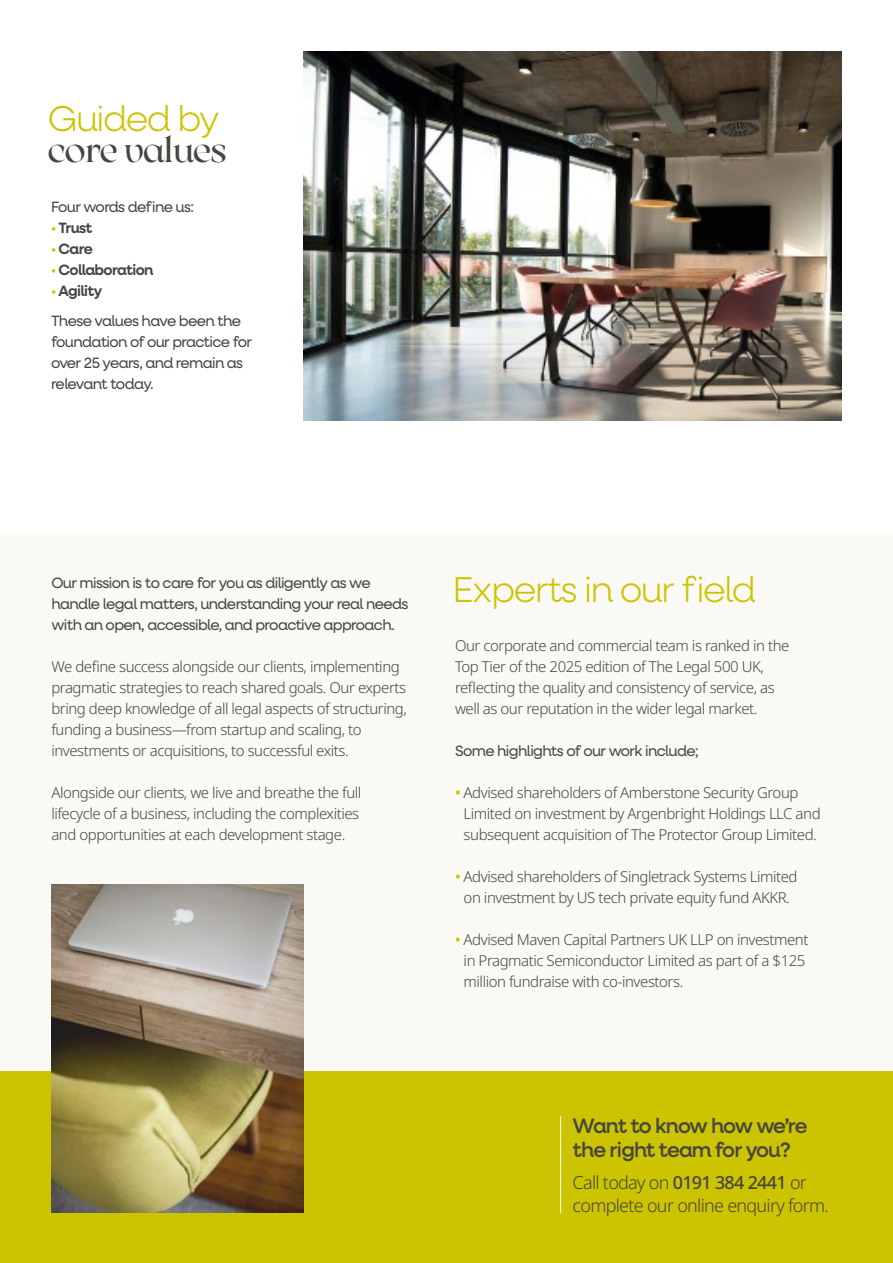
<style>
.page{position:relative;width:893px;height:1263px;background:#fff}
.page>*{position:absolute;margin:0;border:0;box-sizing:border-box;transform-origin:0 0}
.t1{font:37.5px "SM Arsenica";letter-spacing:-.02em;color:#474540}
.t2{font:300 36px "Neulis Neue";letter-spacing:-.04em;color:#ccc400}
.t3{font:500 21px/24px "Neulis Neue";letter-spacing:-.04em;color:#474540}
.t4{font:300 18px/22.5px "Noto Sans";letter-spacing:-.04em;color:#474540}
.t5{font:300 15px/21px "Noto Sans";letter-spacing:-.03em;color:#474540}
.t6{font:15px/21px "Neulis Neue";letter-spacing:-.04em;color:#474540}
.t7{font:600 15px "Neulis Neue";letter-spacing:-.04em;color:#474540}
.s1{color:#ccc400}
.s2{font-weight:600;color:#ccc400}
.s3{font-weight:600}
.s4{font-weight:500;color:#ccc400}
.s5{font-weight:500}
</style>
<div class="page">
<div style="left:0;top:533px;width:893px;height:602px;background:#faf9f5"></div>
<img style="left:303px;top:51px;width:539px;height:370px">
<div style="left:0;top:1071px;width:893px;height:192px;background:#ccc400"></div>
<hr style="left:560px;top:1116px;width:1px;height:97px;background:#fff">
<img style="left:51px;top:884px;width:252px;height:329px">
<h2 class="t2" style="left:48px;top:103px;width:173px">Guided by</h2>
<h1 class="t1" style="left:48px;top:135px;width:180px">core values</h1>
<p class="t6" style="left:51px;top:198px;width:145px">Four words define us:</p>
<p class="t7" style="left:51px;top:222px;width:43px"><span class="s1">•</span> Trust</p>
<p class="t7" style="left:51px;top:243px;width:43px"><span class="s1">•</span> Care</p>
<p class="t7" style="left:51px;top:264px;width:104px"><span class="s1">•</span> Collaboration</p>
<p class="t6" style="left:51px;top:277px;width:192px;line-height:29.5px"><span class="s2">•</span> <span class="s3">Agility<br></span>These values have been the</p>
<p class="t6" style="left:51px;top:332px;width:203px">foundation of our practice for over 25 years, and remain as relevant today.</p>
<p class="t6" style="left:51px;top:574px;width:359px">Our mission is to care for you as diligently as we handle legal matters, understanding your real needs with an open, accessible, and proactive approach.</p>
<p class="t5" style="left:51px;top:657px;width:357px">We define success alongside our clients, implementing pragmatic strategies to reach shared goals. Our experts bring deep knowledge of all legal aspects of structuring, funding a business—from startup and scaling, to investments or acquisitions, to successful exits.</p>
<p class="t5" style="left:51px;top:784px;width:312px">Alongside our clients, we live and breathe the full lifecycle of a business, including the complexities and opportunities at each development stage.</p>
<h2 class="t2" style="left:453px;top:573px;width:304px">Experts in our field</h2>
<p class="t5" style="left:455px;top:637px;width:336px">Our corporate and commercial team is ranked in the Top Tier of the 2025 edition of The Legal 500 UK, reflecting the quality and consistency of service, as well as our reputation in the wider legal market.</p>
<p class="t6" style="left:455px;top:742px;width:245px">Some highlights of our work include;</p>
<p class="t5" style="left:464px;top:784px;width:359px;text-indent:-9px"><span class="s4">•</span> Advised shareholders of Amberstone Security Group<br>Limited on investment by Argenbright Holdings LLC and subsequent acquisition of The Protector Group Limited.</p>
<p class="t5" style="left:455px;top:868px;width:344px;text-align:center"><span class="s4">•</span> Advised shareholders of Singletrack Systems Limited on investment by US tech private equity fund AKKR.</p>
<p class="t5" style="left:464px;top:931px;width:346px;text-indent:-9px"><span class="s4">•</span> Advised Maven Capital Partners UK LLP on investment in Pragmatic Semiconductor Limited as part of a $125 million fundraise with co-investors.</p>
<h3 class="t3" style="left:573px;top:1115px;width:236px">Want to know how we’re the right team for you?</h3>
<p class="t4" style="left:573px;top:1173px;width:258px">Call today on <span class="s5">0191 384 2441</span> or complete our online enquiry form.</p>
</div>
